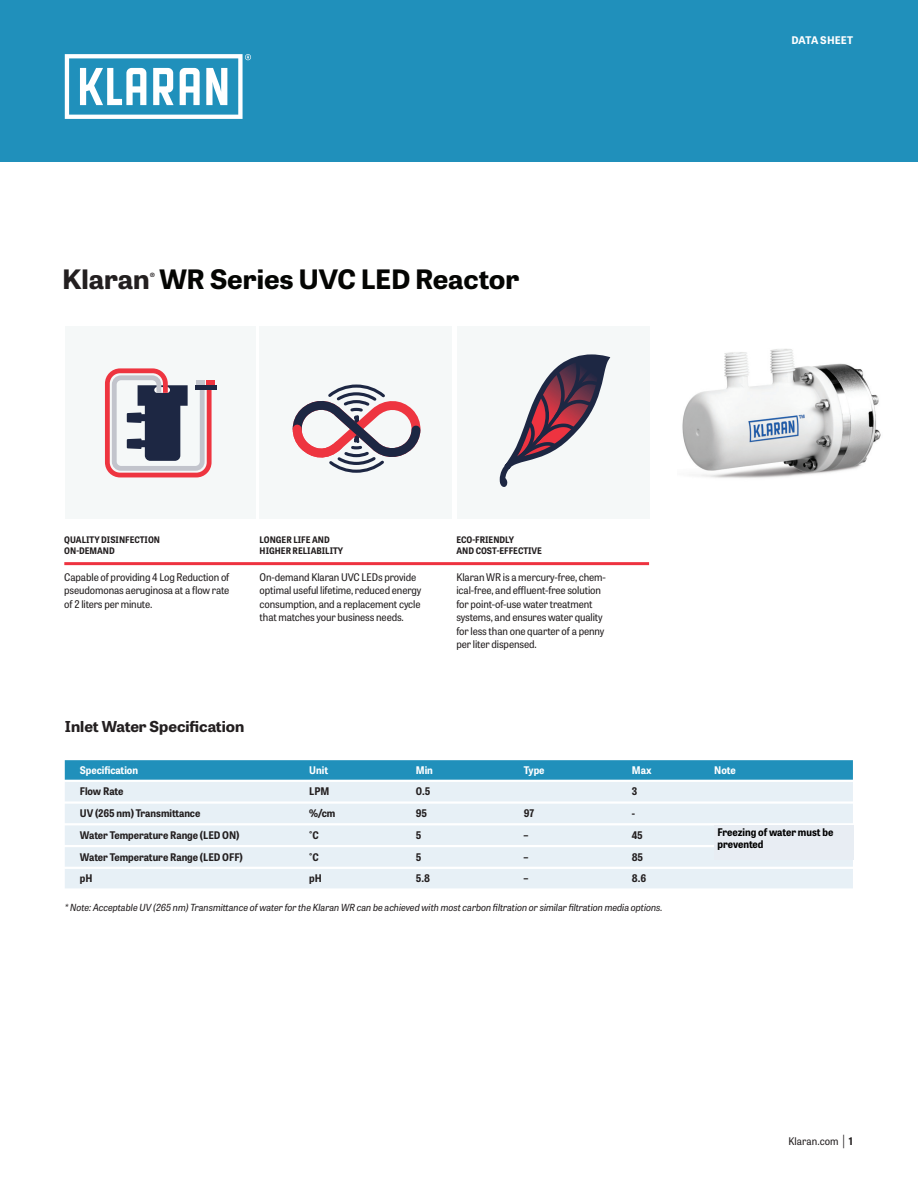
<style>
.page{position:relative;width:918px;height:1188px;background:#fff}
.page>*{position:absolute;margin:0;border:0;box-sizing:border-box;transform-origin:0 0}
.t1{font:700 26.7px "Tablet Gothic Wide";color:#040503}
.DS__subhead__chart{font:700 15px "Tablet Gothic Wide";color:#231f20}
.t2{font:700 11.4px "Tablet Gothic Wide";color:#231f20}
.DS__chart_header{font:10.5px/13.5px "Tablet Gothic Narrow";letter-spacing:-.01em;color:#231f20}
.DS__chart_text{font:700 10.5px "Tablet Gothic Narrow";letter-spacing:-.005em;color:#231f20}
.DS__chart_text-2{font:700 10.5px "Tablet Gothic Narrow";letter-spacing:-.005em;color:#fff}
.DS__chart_header-2{font:700 10.5px/12px "Tablet Gothic Narrow";color:#000}
.t3{font:700 10.5px "Tablet Gothic";letter-spacing:.01em;color:#fff}
.DS__chart_text-3{font:italic 9.75px "Tablet Gothic Narrow";letter-spacing:-.005em;color:#231f20}
.DS__chart_header-3{font:700 9px/10.8px "Tablet Gothic Narrow";color:#231f20}
.s1{color:#231f20}
.s2{font-weight:300;font-size:13.5px}
.s3{font-weight:700}
</style>
<div class="page">
<div style="left:0;top:0;width:918px;height:162px;background:#2090bb"></div>
<svg style="left:65px;top:54px;width:186px;height:65px"></svg>
<div style="left:65px;top:760px;width:788px;height:20px;background:#2090bb"></div>
<div style="left:65px;top:782px;width:788px;height:19px;background:#e7f0f6"></div>
<div style="left:65px;top:804px;width:788px;height:19px;background:#e7f0f6"></div>
<div style="left:65px;top:825px;width:788px;height:20px;background:#e7f0f6"></div>
<div style="left:65px;top:847px;width:788px;height:20px;background:#e7f0f6"></div>
<div style="left:65px;top:869px;width:788px;height:19px;background:#e7f0f6"></div>
<div style="left:714px;top:825px;width:139px;height:35px;background:#e8edf3"></div>
<div style="left:65px;top:326px;width:190px;height:192px;background:#f5f8f8"></div>
<div style="left:260px;top:326px;width:192px;height:192px;background:#f5f8f8"></div>
<div style="left:457px;top:326px;width:192px;height:192px;background:#f5f8f8"></div>
<hr style="left:64px;top:562px;width:585px;height:3px;background:#ee3340">
<img style="left:682px;top:349px;width:199px;height:129px">
<svg style="left:105px;top:368px;width:107px;height:110px"></svg>
<div style="left:206px;top:380px;width:8px;height:5px;background:#ee3540"></div>
<div style="left:197px;top:380px;width:8px;height:5px;background:#c2c4cc"></div>
<div style="left:195px;top:385px;width:21px;height:5px;background:#1d2743"></div>
<svg style="left:292px;top:384px;width:129px;height:89px"></svg>
<svg style="left:500px;top:354px;width:110px;height:133px"></svg>
<p class="t1" style="left:62px;top:260px;width:458px"><span class="s1">Klaran</span> WR Series UVC LED Reactor</p>
<p class="t2" style="left:150px;top:268px;width:7px">®</p>
<p class="DS__chart_header-3" style="left:64px;top:534px;width:97px">QUALITY DISINFECTION<br>ON-DEMAND</p>
<p class="DS__chart_header" style="left:64px;top:570px;width:167px;text-align:justify">Capable of providing 4 Log Reduction of pseudomonas aeruginosa at a flow rate of 2 liters per minute.</p>
<p class="DS__chart_header-3" style="left:260px;top:534px;width:85px">LONGER LIFE AND<br>HIGHER RELIABILITY</p>
<p class="DS__chart_header" style="left:260px;top:570px;width:163px">On-demand Klaran UVC LEDs provide optimal useful lifetime, reduced energy consumption, and a replacement cycle that matches your business needs.</p>
<p class="DS__chart_header-3" style="left:456px;top:534px;width:87px">ECO-FRIENDLY<br>AND COST-EFFECTIVE</p>
<p class="DS__chart_header" style="left:456px;top:570px;width:151px">Klaran WR is a mercury-free, chem&shy;ical-free, and effluent-free solution for point-of-use water treatment systems, and ensures water quality for less than one quarter of a penny per liter dispensed.</p>
<p class="t3" style="left:791px;top:33px;width:63px">DATA SHEET</p>
<p class="DS__subhead__chart" style="left:65px;top:715px;width:181px">Inlet Water Specification</p>
<p class="DS__chart_text-2" style="left:80px;top:763px;width:60px">Specification</p>
<p class="DS__chart_text-2" style="left:309px;top:763px;width:20px">Unit</p>
<p class="DS__chart_text-2" style="left:416px;top:763px;width:19px">Min</p>
<p class="DS__chart_text-2" style="left:524px;top:763px;width:22px">Type</p>
<p class="DS__chart_text-2" style="left:632px;top:763px;width:21px">Max</p>
<p class="DS__chart_text-2" style="left:714px;top:763px;width:23px">Note</p>
<p class="DS__chart_text" style="left:80px;top:784px;width:45px">Flow Rate</p>
<p class="DS__chart_text" style="left:309px;top:784px;width:22px">LPM</p>
<p class="DS__chart_text" style="left:416px;top:784px;width:16px">0.5</p>
<p class="DS__chart_text" style="left:632px;top:784px;width:7px">3</p>
<p class="DS__chart_text" style="left:80px;top:806px;width:122px">UV (265 nm) Transmittance</p>
<p class="DS__chart_text" style="left:309px;top:806px;width:28px">%/cm</p>
<p class="DS__chart_text" style="left:416px;top:806px;width:13px">95</p>
<p class="DS__chart_text" style="left:524px;top:806px;width:12px">97</p>
<p class="DS__chart_text" style="left:632px;top:806px;width:5px">-</p>
<p class="DS__chart_text" style="left:80px;top:828px;width:161px">Water Temperature Range (LED ON)</p>
<p class="DS__chart_text" style="left:309px;top:828px;width:11px">°C</p>
<p class="DS__chart_text" style="left:416px;top:828px;width:7px">5</p>
<p class="DS__chart_text" style="left:524px;top:828px;width:6px">–</p>
<p class="DS__chart_text" style="left:632px;top:828px;width:13px">45</p>
<p class="DS__chart_text" style="left:80px;top:850px;width:165px">Water Temperature Range (LED OFF)</p>
<p class="DS__chart_text" style="left:309px;top:850px;width:11px">°C</p>
<p class="DS__chart_text" style="left:416px;top:850px;width:7px">5</p>
<p class="DS__chart_text" style="left:524px;top:850px;width:6px">–</p>
<p class="DS__chart_text" style="left:632px;top:850px;width:13px">85</p>
<p class="DS__chart_text" style="left:80px;top:871px;width:14px">pH</p>
<p class="DS__chart_text" style="left:309px;top:871px;width:14px">pH</p>
<p class="DS__chart_text" style="left:416px;top:871px;width:16px">5.8</p>
<p class="DS__chart_text" style="left:524px;top:871px;width:6px">–</p>
<p class="DS__chart_text" style="left:632px;top:871px;width:16px">8.6</p>
<p class="DS__chart_text-3" style="left:65px;top:900px;width:599px">* Note: Acceptable UV (265 nm) Transmittance of water for the Klaran WR can be achieved with most carbon filtration or similar filtration media options.</p>
<p class="DS__chart_header-2" style="left:717px;top:826px;width:118px">Freezing of water must be prevented</p>
<p class="DS__chart_header" style="left:789px;top:1134px;width:66px">Klaran.com <span class="s2">|</span> <span class="s3">1</span></p>
</div>
